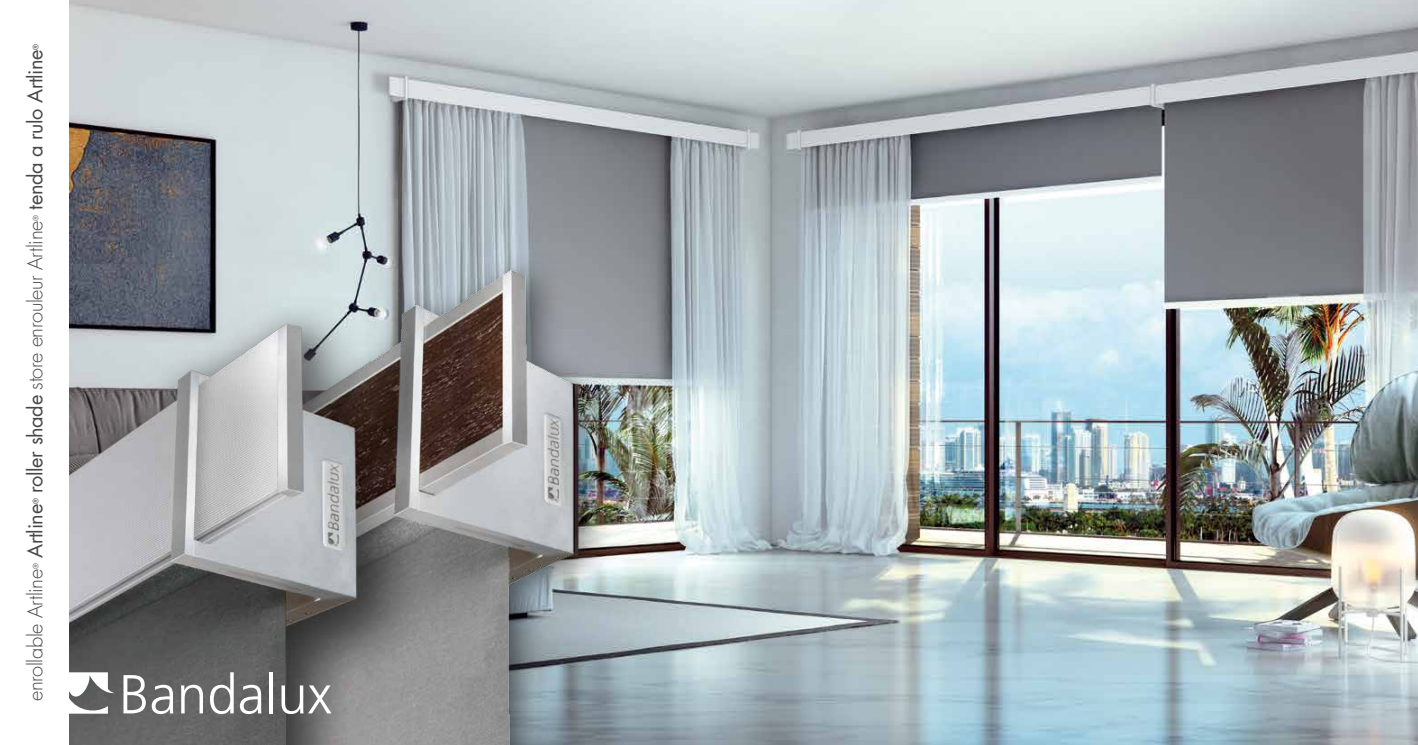
<style>
.page{position:relative;width:1418px;height:745px;background:#fff}
.page>*{position:absolute;margin:0;border:0;box-sizing:border-box;transform-origin:0 0}
.t1{font:300 20px "Futura Std";letter-spacing:-.02em;color:#484848}
.t2{font:20px "Futura";letter-spacing:-.02em;color:#484848}
.t3{font:300 7.25px "Futura Std";color:#484848}
.t4{font:7.25px "Futura";color:#484848}
.s1{font-family:"Futura";font-weight:400}
</style>
<div class="page">
<img style="left:69px;top:0;width:1348px;height:744px">
<img style="left:69px;top:232px;width:534px;height:512px">
<svg style="left:69px;top:672px;width:46px;height:41px"></svg>
<svg style="left:123px;top:674px;width:23px;height:39px"></svg>
<svg style="left:152px;top:684px;width:21px;height:29px"></svg>
<svg style="left:181px;top:684px;width:22px;height:29px"></svg>
<svg style="left:210px;top:671px;width:24px;height:42px"></svg>
<svg style="left:240px;top:684px;width:21px;height:29px"></svg>
<hr style="left:269px;top:671px;width:4px;height:42px;background:#fff">
<svg style="left:281px;top:685px;width:50px;height:28px"></svg>
<p class="t4" style="left:31px;top:50px;width:7px;rotate:-90deg">®</p>
<p class="t2" style="left:21px;top:209px;width:162px;rotate:-90deg">tenda a rulo Artline</p>
<p class="t3" style="left:31px;top:221px;width:7px;rotate:-90deg">®</p>
<p class="t1" style="left:23px;top:492px;width:273px;rotate:-90deg"><span class="s1">roller shade</span> store enrouleur Artline</p>
<p class="t4" style="left:31px;top:504px;width:7px;rotate:-90deg">®</p>
<p class="t2" style="left:21px;top:557px;width:55px;rotate:-90deg">Artline</p>
<p class="t3" style="left:31px;top:569px;width:7px;rotate:-90deg">®</p>
<p class="t1" style="left:23px;top:700px;width:134px;rotate:-90deg">enrollable Artline</p>
</div>
